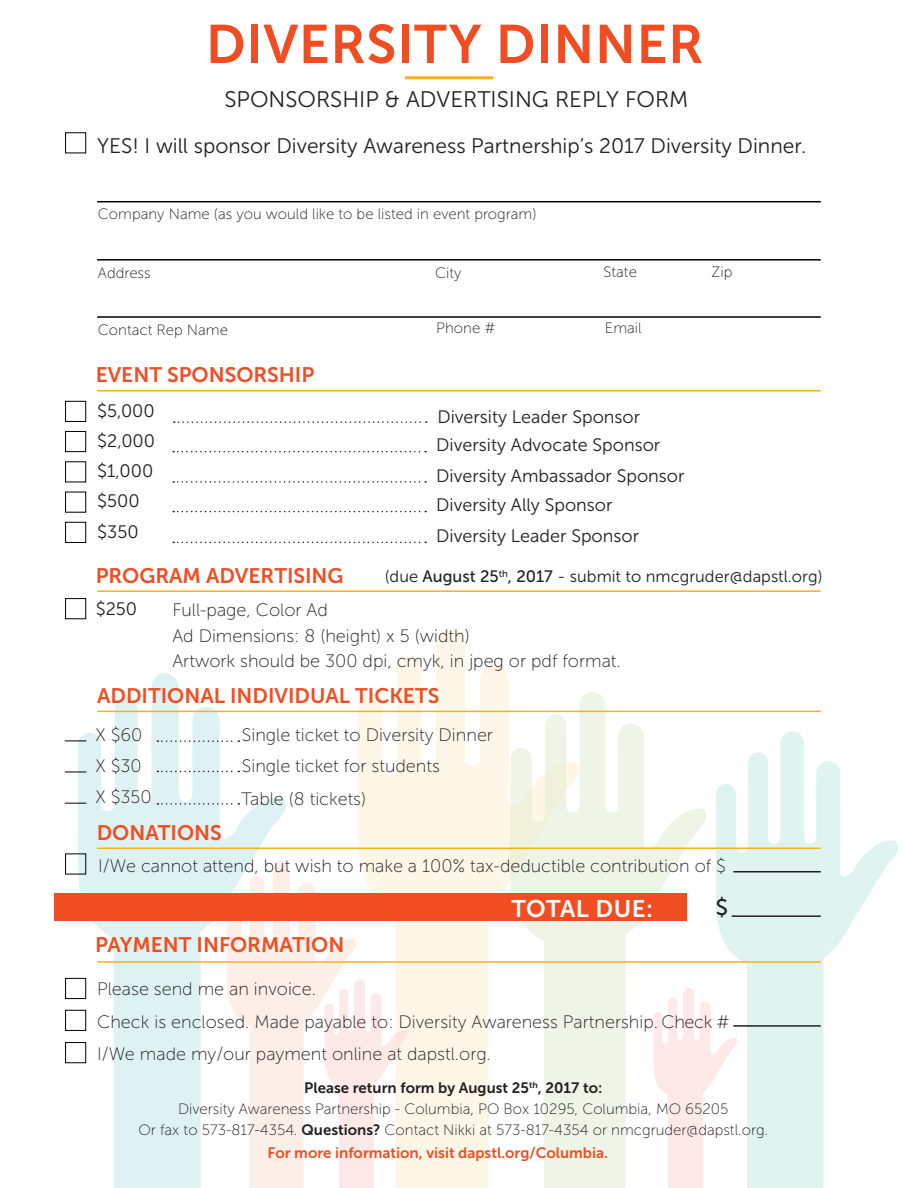
<style>
.page{position:relative;width:918px;height:1188px;background:#fff}
.page>*{position:absolute;margin:0;border:0;box-sizing:border-box;transform-origin:0 0}
.t1{font:54px "Museo Sans 700";letter-spacing:.01em;color:#f04d22}
.t2{font:24px "Museo Sans 700";letter-spacing:.015em;color:#fff}
.t3{font:22.5px "Museo Sans 300";color:#231f20}
.t4{font:22.5px "Museo Sans 500";color:#231f20}
.t5{font:21px "Museo Sans 700";color:#f04d22}
.t6{font:21px "Museo Sans 300";color:#231f20}
.t7{font:18px "Museo Sans 100";color:#231f20}
.t8{font:18px "Museo Sans 300";color:#231f20}
.t9{font:16.5px "Museo Sans 300";color:#231f20}
.t10{font:15px "Museo Sans 100";color:#231f20}
.t11{font:15px "Museo Sans 700";color:#f04d22}
.t12{font:15px "Museo Sans 700";color:#231f20}
.s1{font-family:"Museo Sans 500"}
.s2{font-family:"Museo Sans 700"}
</style>
<div class="page">
<svg style="left:78px;top:673px;width:208px;height:515px;fill:#dff2f3"></svg>
<svg style="left:358px;top:630px;width:152px;height:558px;fill:#fef7e7"></svg>
<svg style="left:510px;top:692px;width:196px;height:496px;fill:#eff5e6"></svg>
<svg style="left:653px;top:988px;width:63px;height:200px"></svg>
<svg style="left:716px;top:731px;width:182px;height:457px"></svg>
<svg style="left:227px;top:862px;width:181px;height:326px"></svg>
<hr style="left:405px;top:76px;width:88px;height:3px;background:#fbb017">
<hr style="left:97px;top:201px;width:724px;height:1px;background:#000">
<hr style="left:97px;top:259px;width:724px;height:2px;background:#000">
<hr style="left:97px;top:316px;width:724px;height:2px;background:#000">
<div style="left:65px;top:401px;width:21px;height:21px;border:1px solid #000"></div>
<div style="left:65px;top:431px;width:21px;height:21px;border:1px solid #000"></div>
<div style="left:65px;top:461px;width:21px;height:21px;border:1px solid #000"></div>
<div style="left:65px;top:492px;width:21px;height:21px;border:1px solid #000"></div>
<div style="left:65px;top:522px;width:21px;height:21px;border:1px solid #000"></div>
<svg style="left:174px;top:421px;width:253px;height:2px"></svg>
<svg style="left:173px;top:451px;width:253px;height:1px"></svg>
<svg style="left:173px;top:481px;width:253px;height:2px"></svg>
<svg style="left:173px;top:511px;width:253px;height:1px"></svg>
<svg style="left:173px;top:542px;width:253px;height:1px"></svg>
<div style="left:65px;top:132px;width:21px;height:21px;border:1px solid #000"></div>
<div style="left:65px;top:598px;width:21px;height:21px;border:1px solid #000"></div>
<svg style="left:65px;top:741px;width:21px;height:1px"></svg>
<svg style="left:65px;top:772px;width:21px;height:1px"></svg>
<svg style="left:65px;top:803px;width:21px;height:1px"></svg>
<div style="left:65px;top:854px;width:21px;height:20px;border:1px solid #000"></div>
<hr style="left:733px;top:871px;width:88px;height:1px;background:#231f20">
<div style="left:54px;top:893px;width:633px;height:28px;background:#f04d22"></div>
<hr style="left:732px;top:915px;width:89px;height:2px;background:#231f20">
<div style="left:65px;top:978px;width:21px;height:21px;border:1px solid #000"></div>
<div style="left:65px;top:1010px;width:21px;height:21px;border:1px solid #000"></div>
<div style="left:65px;top:1042px;width:21px;height:21px;border:1px solid #000"></div>
<hr style="left:733px;top:1025px;width:88px;height:2px;background:#231f20">
<hr style="left:97px;top:590px;width:724px;height:2px;background:#fbb017">
<hr style="left:97px;top:390px;width:724px;height:2px;background:#fbb017">
<hr style="left:97px;top:711px;width:724px;height:1px;background:#fbb017">
<hr style="left:97px;top:848px;width:724px;height:1px;background:#fbb017">
<hr style="left:97px;top:961px;width:724px;height:2px;background:#fbb017">
<svg style="left:157px;top:740px;width:82px;height:2px"></svg>
<svg style="left:157px;top:771px;width:82px;height:1px"></svg>
<svg style="left:157px;top:803px;width:82px;height:2px"></svg>
<p class="t1" style="left:206px;top:14px;width:499px">DIVERSITY DINNER</p>
<p class="t3" style="left:224px;top:87px;width:466px">SPONSORSHIP &amp; ADVERTISING REPLY FORM</p>
<p class="t6" style="left:97px;top:134px;width:711px">YES! I will sponsor Diversity Awareness Partnership’s 2017 Diversity Dinner.</p>
<p class="t10" style="left:98px;top:206px;width:440px">Company Name (as you would like to be listed in event program)</p>
<p class="t10" style="left:98px;top:264px;width:54px">Address</p>
<p class="t10" style="left:435px;top:265px;width:28px">City</p>
<p class="t10" style="left:604px;top:264px;width:35px">State</p>
<p class="t10" style="left:712px;top:264px;width:22px">Zip</p>
<p class="t10" style="left:98px;top:322px;width:132px">Contact Rep Name</p>
<p class="t10" style="left:436px;top:320px;width:61px">Phone #</p>
<p class="t10" style="left:605px;top:320px;width:38px">Email</p>
<p class="t5" style="left:96px;top:363px;width:220px">EVENT SPONSORSHIP</p>
<p class="t8" style="left:97px;top:401px;width:59px">$5,000</p>
<p class="t8" style="left:97px;top:431px;width:59px">$2,000</p>
<p class="t8" style="left:97px;top:461px;width:58px">$1,000</p>
<p class="t8" style="left:97px;top:491px;width:44px">$500</p>
<p class="t8" style="left:97px;top:522px;width:43px">$350</p>
<p class="t8" style="left:437px;top:407px;width:204px">Diversity Leader Sponsor</p>
<p class="t8" style="left:436px;top:435px;width:225px">Diversity Advocate Sponsor</p>
<p class="t8" style="left:436px;top:466px;width:250px">Diversity Ambassador Sponsor</p>
<p class="t8" style="left:436px;top:495px;width:178px">Diversity Ally Sponsor</p>
<p class="t8" style="left:436px;top:526px;width:204px">Diversity Leader Sponsor</p>
<p class="t5" style="left:96px;top:564px;width:249px">PROGRAM ADVERTISING</p>
<p class="t8" style="left:96px;top:600px;width:43px">$250</p>
<p class="t9" style="left:385px;top:568px;width:439px">(due <span class="s1">August 25</span><sup>th</sup><span class="s1">, 2017</span> - submit to nmcgruder@dapstl.org)</p>
<p class="t7" style="left:172px;top:600px;width:157px">Full-page, Color Ad</p>
<p class="t7" style="left:172px;top:626px;width:299px">Ad Dimensions: 8 (height) x 5 (width)</p>
<p class="t7" style="left:172px;top:651px;width:450px">Artwork should be 300 dpi, cmyk, in jpeg or pdf format.</p>
<p class="t5" style="left:97px;top:684px;width:344px">ADDITIONAL INDIVIDUAL TICKETS</p>
<p class="t7" style="left:95px;top:725px;width:49px">X $60</p>
<p class="t7" style="left:95px;top:756px;width:48px">X $30</p>
<p class="t7" style="left:95px;top:788px;width:58px">X $350</p>
<p class="t7" style="left:242px;top:725px;width:253px">Single ticket to Diversity Dinner</p>
<p class="t7" style="left:242px;top:756px;width:200px">Single ticket for students</p>
<p class="t7" style="left:241px;top:789px;width:126px">Table (8 tickets)</p>
<p class="t5" style="left:97px;top:821px;width:127px">DONATIONS</p>
<p class="t7" style="left:98px;top:856px;width:629px">I/We cannot attend, but wish to make a 100% tax-deductible contribution of $</p>
<p class="t2" style="left:511px;top:895px;width:143px">TOTAL DUE:</p>
<p class="t4" style="left:716px;top:895px;width:14px">$</p>
<p class="t5" style="left:95px;top:933px;width:251px">PAYMENT INFORMATION</p>
<p class="t7" style="left:97px;top:979px;width:220px">Please send me an invoice.</p>
<p class="t7" style="left:97px;top:1012px;width:634px">Check is enclosed. Made payable to: Diversity Awareness Partnership. Check #</p>
<p class="t7" style="left:97px;top:1045px;width:395px">I/We made my/our payment online at dapstl.org.</p>
<p class="t12" style="left:304px;top:1079px;width:300px">Please return form by August 25<sup>th</sup>, 2017 to:</p>
<p class="t10" style="left:178px;top:1101px;width:552px">Diversity Awareness Partnership - Columbia, PO Box 10295, Columbia, MO 65205</p>
<p class="t10" style="left:138px;top:1122px;width:631px">Or fax to 573-817-4354. <span class="s2">Questions?</span> Contact Nikki at 573-817-4354 or nmcgruder@dapstl.org.</p>
<p class="t11" style="left:267px;top:1145px;width:342px">For more information, visit dapstl.org/Columbia.</p>
</div>
